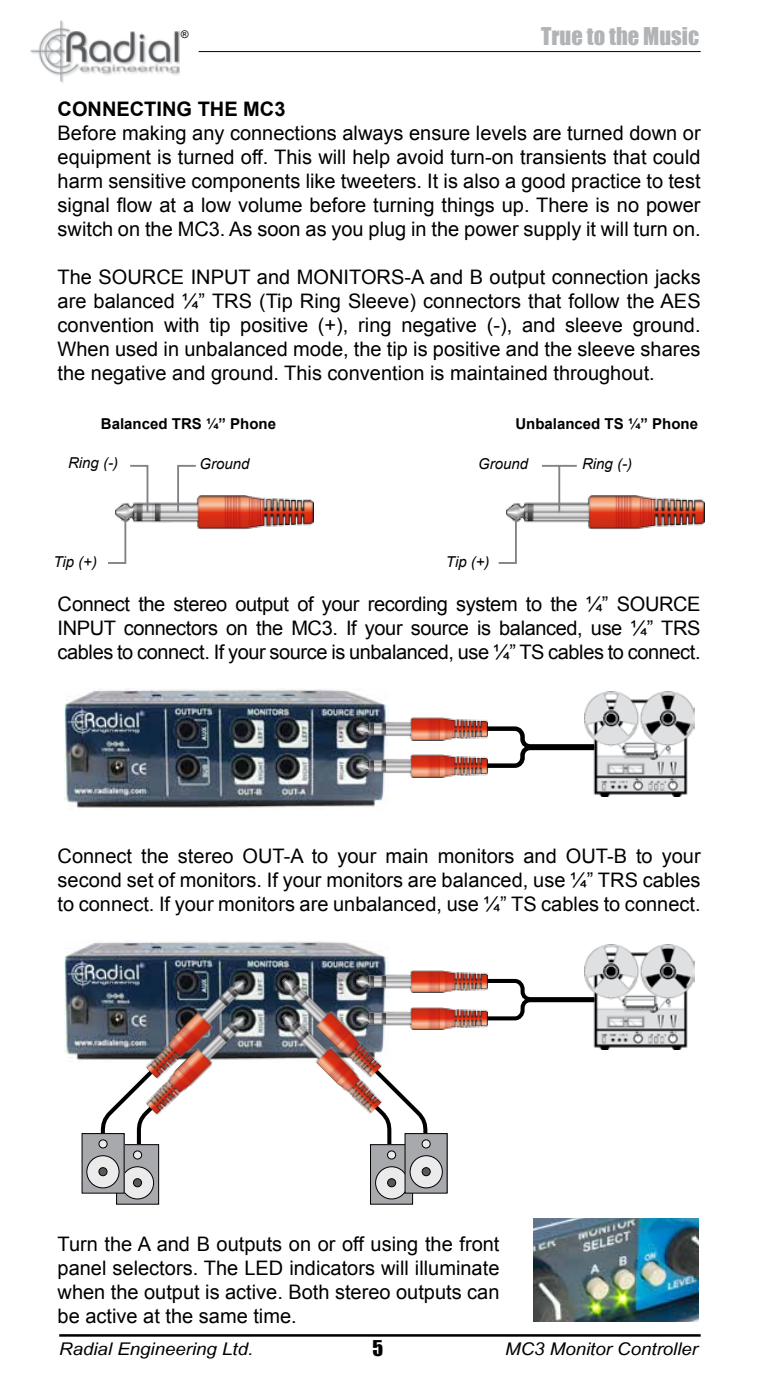
<style>
.page{position:relative;width:759px;height:1382px;background:#fff}
.page>*{position:absolute;margin:0;border:0;box-sizing:border-box;transform-origin:0 0}
.t1{font:22.5px "Impact";color:#b1b4b6}
.t2{font:20px/24px "Arial";color:#000;text-align:justify}
.t3{font:700 20px "Arial";color:#000}
.t4{font:20px "Impact";color:#000}
.t5{font:italic 17.5px "Arial Narrow";color:#000;scale:1.3 1}
.t6{font:italic 15px "Arial";color:#000}
.t7{font:700 15px "Arial";color:#000}
.t8{font:italic 10.5px "Arial";color:#000}
</style>
<div class="page">
<img style="left:30px;top:21px;width:149px;height:61px">
<hr style="left:198px;top:51px;width:502px;height:1px;background:#000">
<hr style="left:59px;top:1334px;width:641px;height:3px;background:#000">
<img style="left:506px;top:495px;width:198px;height:34px">
<svg style="left:540px;top:464px;width:36px;height:50px"></svg>
<img style="left:149px;top:495px;width:164px;height:34px">
<svg style="left:176px;top:464px;width:22px;height:50px"></svg>
<svg style="left:108px;top:464px;width:41px;height:100px"></svg>
<svg style="left:498px;top:515px;width:19px;height:49px"></svg>
<img style="left:64px;top:689px;width:324px;height:119px">
<img style="left:356px;top:718px;width:131px;height:22px">
<img style="left:356px;top:755px;width:131px;height:22px">
<img style="left:584px;top:692px;width:110px;height:105px">
<svg style="left:482px;top:724px;width:116px;height:46px"></svg>
<div style="left:370px;top:1145px;width:42px;height:59px;background:#a7a9ac"></div>
<div style="left:375px;top:1167px;width:32px;height:32px;background:#ebebec;border-radius:50%"></div>
<div style="left:375px;top:1167px;width:33px;height:32px;border:1px solid #000;border-radius:50%"></div>
<svg style="left:370px;top:1076px;width:58px;height:111px"></svg>
<svg style="left:98px;top:1076px;width:62px;height:129px"></svg>
<img style="left:64px;top:941px;width:324px;height:119px">
<img style="left:356px;top:970px;width:131px;height:23px">
<img style="left:384px;top:1007px;width:103px;height:22px">
<img style="left:144px;top:1081px;width:52px;height:36px">
<img style="left:276px;top:971px;width:108px;height:36px">
<img style="left:144px;top:973px;width:108px;height:108px">
<img style="left:276px;top:1007px;width:108px;height:108px">
<img style="left:584px;top:944px;width:109px;height:106px">
<svg style="left:483px;top:977px;width:115px;height:45px"></svg>
<div style="left:82px;top:1134px;width:42px;height:59px;background:#a7a9ac"></div>
<div style="left:87px;top:1156px;width:32px;height:32px;background:#ebebec;border-radius:50%"></div>
<div style="left:87px;top:1155px;width:32px;height:33px;border:1px solid #000;border-radius:50%"></div>
<div style="left:99px;top:1140px;width:8px;height:8px;background:#ebebec;border-radius:50%"></div>
<div style="left:99px;top:1140px;width:8px;height:8px;border:1px solid #000;border-radius:50%"></div>
<div style="left:99px;top:1168px;width:8px;height:8px;background:#58595b;border-radius:50%"></div>
<div style="left:99px;top:1168px;width:8px;height:8px;border:1px solid #000;border-radius:50%"></div>
<div style="left:405px;top:1134px;width:42px;height:59px;background:#a7a9ac"></div>
<div style="left:410px;top:1156px;width:32px;height:32px;background:#ebebec;border-radius:50%"></div>
<div style="left:410px;top:1155px;width:32px;height:33px;border:1px solid #000;border-radius:50%"></div>
<div style="left:422px;top:1140px;width:8px;height:8px;background:#ebebec;border-radius:50%"></div>
<div style="left:422px;top:1140px;width:8px;height:8px;border:1px solid #000;border-radius:50%"></div>
<div style="left:422px;top:1168px;width:8px;height:8px;background:#58595b;border-radius:50%"></div>
<div style="left:422px;top:1168px;width:8px;height:8px;border:1px solid #000;border-radius:50%"></div>
<img style="left:533px;top:1218px;width:165px;height:104px">
<p class="t8" style="left:180px;top:27px;width:9px">®</p>
<p class="t1" style="left:541px;top:19px;width:159px">True to the Music</p>
<p class="t3" style="left:58px;top:96px;width:229px">Connecting the MC3</p>
<p class="t2" style="left:58px;top:121px;width:644px">Before making any connections always ensure levels are turned down or equipment is turned off. This will help avoid turn-on transients that could harm sensitive components like tweeters. It is also a good practice to test signal flow at a low volume before turning things up. There is no power switch on the MC3. As soon as you plug in the power supply it will turn on.</p>
<p class="t2" style="left:58px;top:265px;width:644px">The SOURCE INPUT and MONITORS-A and B output connection jacks are balanced ¼” TRS (Tip Ring Sleeve) connectors that follow the AES convention with tip positive (+), ring negative (-), and sleeve ground.<br>When used in unbalanced mode, the tip is positive and the sleeve shares the negative and ground. This convention is maintained throughout.</p>
<p class="t7" style="left:101px;top:414px;width:177px">Balanced TRS ¼” Phone</p>
<p class="t7" style="left:515px;top:414px;width:184px">Unbalanced TS ¼” Phone</p>
<p class="t6" style="left:68px;top:453px;width:51px">Ring (-)</p>
<p class="t6" style="left:581px;top:454px;width:51px">Ring (-)</p>
<p class="t6" style="left:199px;top:454px;width:52px">Ground</p>
<p class="t6" style="left:478px;top:454px;width:52px">Ground</p>
<p class="t6" style="left:53px;top:552px;width:45px">Tip (+)</p>
<p class="t6" style="left:446px;top:552px;width:45px">Tip (+)</p>
<p class="t2" style="left:58px;top:592px;width:644px">Connect the stereo output of your recording system to the ¼” SOURCE INPUT connectors on the MC3. If your source is balanced, use ¼” TRS cables to connect. If your source is unbalanced, use ¼” TS cables to connect.</p>
<p class="t2" style="left:58px;top:844px;width:644px">Connect the stereo OUT-A to your main monitors and OUT-B to your second set of monitors. If your monitors are balanced, use ¼” TRS cables to connect. If your monitors are unbalanced, use ¼” TS cables to connect.</p>
<p class="t2" style="left:58px;top:1232px;width:443px">Turn the A and B outputs on or off using the front panel selectors. The LED indicators will illuminate when the output is active. Both stereo outputs can be active at the same time.</p>
<p class="t5" style="left:59px;top:1336px;width:151px">Radial Engineering Ltd.</p>
<p class="t4" style="left:372px;top:1333px;width:12px">5</p>
<p class="t5" style="left:505px;top:1337px;width:150px">MC3 Monitor Controller</p>
</div>
